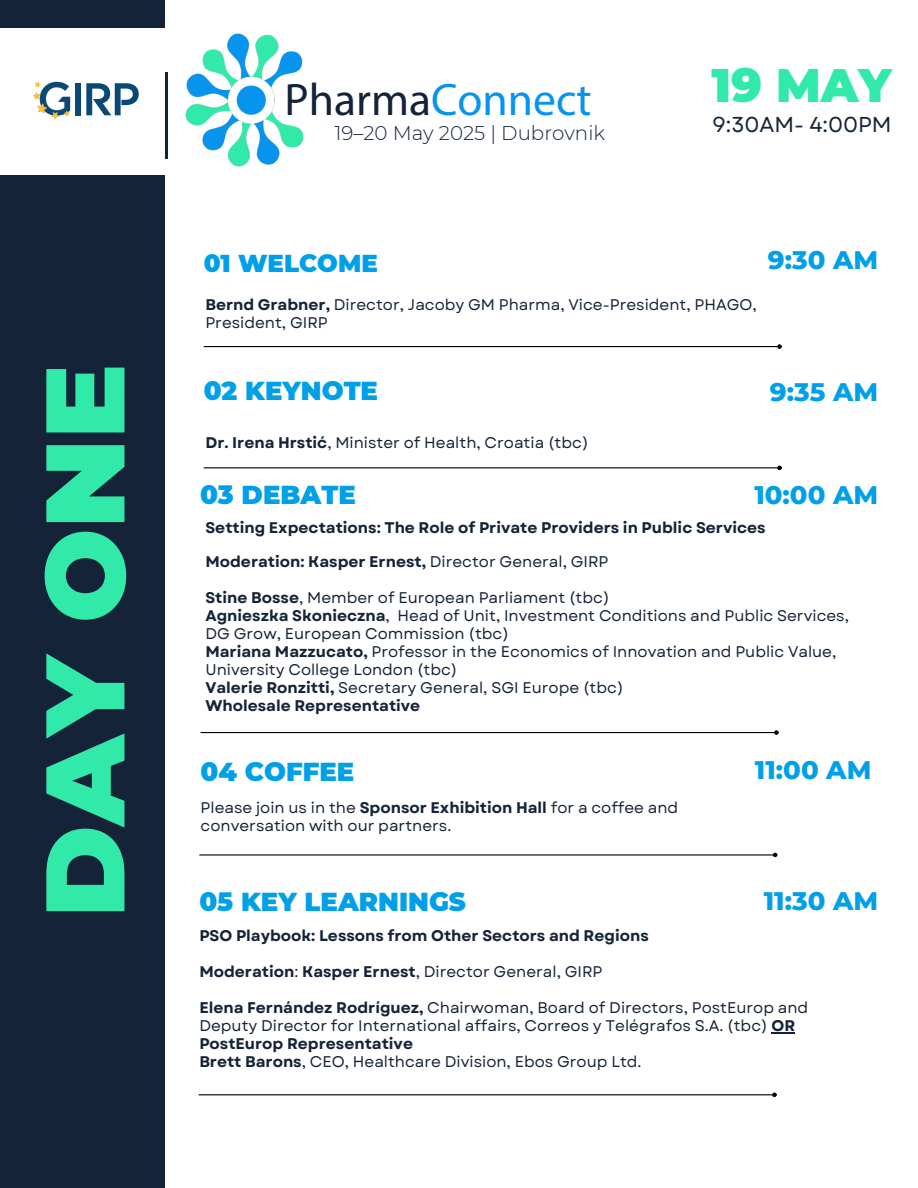
<style>
.page{position:relative;width:918px;height:1188px;background:#fff}
.page>*{position:absolute;margin:0;border:0;box-sizing:border-box;transform-origin:0 0}
.t1{font:900 111.45px "Montserrat";color:#31eaa9}
.t2{font:900 46.8px "Montserrat";color:#31eaa9}
.t3{font:45.6px "Myriad Pro";color:#0794ed}
.t4{font:900 25.95px "Montserrat";color:#00a0e9}
.t5{font:800 25.95px "Montserrat";color:#00a0e9}
.t6{font:900 24.45px "Montserrat";color:#00a0e9}
.t7{font:21.6px "Garet";color:#142337}
.t8{font:300 19.8px "Montserrat";color:#142337}
.t9{font:15.45px/18px "Garet";color:#142337}
.t10{font:700 15.45px "Garet";color:#142337}
.s1{color:#142337}
.s2{font-weight:700}
.s3{font-weight:400}
</style>
<div class="page">
<div style="left:0;top:0;width:165px;height:1188px;background:#142337"></div>
<div style="left:0;top:28px;width:918px;height:147px;background:#fff"></div>
<hr style="left:204px;top:346px;width:574px;height:1px;background:#000">
<svg style="left:777px;top:344px;width:5px;height:5px"></svg>
<hr style="left:204px;top:467px;width:574px;height:1px;background:#000">
<svg style="left:777px;top:466px;width:5px;height:4px"></svg>
<hr style="left:201px;top:732px;width:573px;height:1px;background:#000">
<svg style="left:774px;top:730px;width:5px;height:5px"></svg>
<img style="left:32px;top:81px;width:39px;height:39px">
<div style="left:75px;top:83px;width:6px;height:32px;background:#094974"></div>
<svg style="left:86px;top:83px;width:53px;height:32px"></svg>
<hr style="left:165px;top:72px;width:3px;height:87px;background:#142337">
<img style="left:185px;top:33px;width:119px;height:134px">
<svg style="left:772px;top:1032px;width:23px;height:1px"></svg>
<hr style="left:199px;top:854px;width:574px;height:2px;background:#000">
<svg style="left:773px;top:853px;width:4px;height:4px"></svg>
<hr style="left:199px;top:1094px;width:573px;height:1px;background:#000">
<svg style="left:772px;top:1093px;width:5px;height:4px"></svg>
<p class="t1" style="left:17px;top:918px;width:555px;rotate:-90deg">DAY ONE</p>
<p class="t3" style="left:285px;top:81px;width:309px"><span class="s1">Pharma</span>Connect</p>
<p class="t8" style="left:335px;top:121px;width:272px">19–20 May 2025 | Dubrovnik</p>
<h4 class="t6" style="left:204px;top:248px;width:176px">01 WELCOME</h4>
<p class="t2" style="left:711px;top:57px;width:182px">19 MAY</p>
<p class="t7" style="left:712px;top:109px;width:181px">9:30AM- 4:00PM</p>
<h1 class="t5" style="left:768px;top:244px;width:112px">9:30 AM</h1>
<h4 class="t9" style="left:205px;top:295px;width:553px"><span class="s2">Bernd Grabner,</span> Director, Jacoby GM Pharma, Vice-President, PHAGO,<br>President, GIRP</h4>
<p class="t4" style="left:204px;top:375px;width:176px">02 KEYNOTE</p>
<p class="t9" style="left:205px;top:434px;width:385px"><span class="s2">Dr. Irena Hrstić</span>, Minister of Health, Croatia (tbc)</p>
<p class="t5" style="left:770px;top:376px;width:110px">9:35 AM</p>
<h4 class="t4" style="left:200px;top:479px;width:157px">03 DEBATE</h4>
<h4 class="t5" style="left:754px;top:479px;width:125px">10:00 AM</h4>
<p class="t10" style="left:205px;top:517px;width:562px">Setting Expectations: The Role of Private Providers in Public Services</p>
<p class="t10" style="left:205px;top:551px;width:405px">Moderation: Kasper Ernest, <span class="s3">Director General, GIRP</span></p>
<h3 class="t9" style="left:205px;top:589px;width:406px"><span class="s2">Stine Bosse</span>, Member of European Parliament (tbc)</h3>
<h6 class="t9" style="left:205px;top:607px;width:645px"><span class="s2">Agnieszka Skonieczna</span>, Head of Unit, Investment Conditions and Public Services,<br>DG Grow, European Commission (tbc)</h6>
<h2 class="t9" style="left:205px;top:643px;width:632px"><span class="s2">Mariana Mazzucato,</span> Professor in the Economics of Innovation and Public Value,<br>University College London (tbc)</h2>
<h5 class="t9" style="left:205px;top:679px;width:420px"><span class="s2">Valerie Ronzitti,</span> Secretary General, SGI Europe (tbc)</h5>
<h4 class="t10" style="left:205px;top:695px;width:216px">Wholesale Representative</h4>
<p class="t4" style="left:201px;top:756px;width:155px">04 COFFEE</p>
<p class="t5" style="left:755px;top:754px;width:118px">11:00 AM</p>
<h4 class="t9" style="left:201px;top:798px;width:479px">Please join us in the <span class="s2">Sponsor Exhibition Hall</span> for a coffee and conversation with our partners.</h4>
<p class="t4" style="left:199px;top:886px;width:268px">05 KEY LEARNINGS</p>
<h4 class="t10" style="left:199px;top:924px;width:451px">PSO Playbook: Lessons from Other Sectors and Regions</h4>
<p class="t5" style="left:764px;top:885px;width:116px">11:30 AM</p>
<p class="t10" style="left:199px;top:960px;width:405px">Moderation<span class="s3">:</span> Kasper Ernest<span class="s3">, Director General, GIRP</span></p>
<h4 class="t9" style="left:199px;top:999px;width:610px"><span class="s2">Elena Fernández Rodríguez,</span> Chairwoman, Board of Directors, PostEurop and<br>Deputy Director for International affairs, Correos y Telégrafos S.A. (tbc) <span class="s2">OR</span></h4>
<h4 class="t10" style="left:199px;top:1032px;width:215px">PostEurop Representative</h4>
<p class="t9" style="left:199px;top:1053px;width:444px"><span class="s2">Brett Barons</span>, CEO, Healthcare Division, Ebos Group Ltd.</p>
</div>
